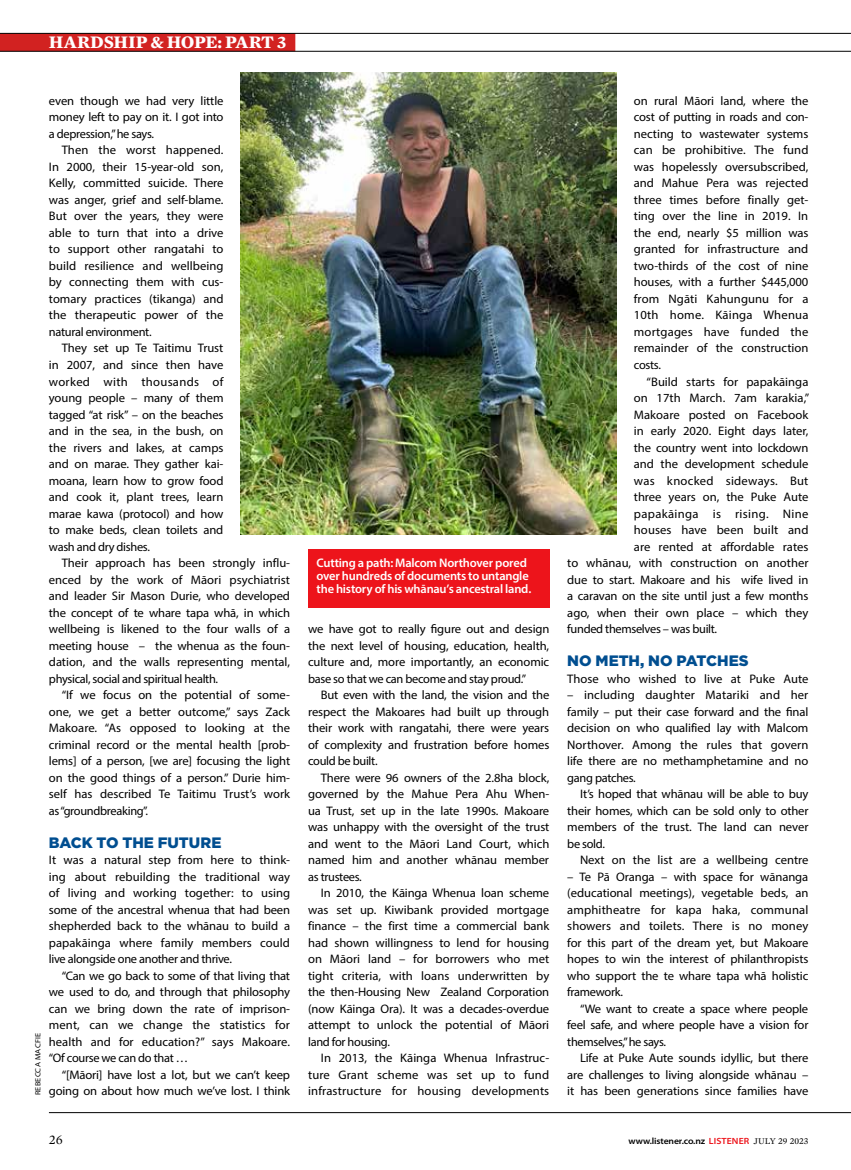
<style>
.page{position:relative;width:851px;height:1170px;background:#fff}
.page>*{position:absolute;margin:0;border:0;box-sizing:border-box;transform-origin:0 0}
.t1{font:700 18px "Mercury Text G1";letter-spacing:-.02em;color:#fff}
.t2{font:900 15.15px "Gotham";color:#004e90}
.t3{font:13.5px "Mercury Text G1";color:#000}
.t4{font:600 12.45px/12.8px "Myriad Pro";letter-spacing:-.015em;color:#fff}
.t5{font:12.3px/16.5px "Myriad Pro";letter-spacing:-.01em;color:#000;text-align:justify}
.t6{font:12.3px "Myriad Pro";letter-spacing:.025em;color:#000}
.t7{font:12.3px "Myriad Pro";letter-spacing:.02em;color:#000}
.t8{font:12.3px "Myriad Pro";letter-spacing:.01em;color:#000}
.t9{font:600 semi-expanded 9px "Myriad Pro";letter-spacing:-.005em;color:#000}
.t10{font:semi-expanded 7.5px "Myriad Pro";letter-spacing:.03em;color:#000}
.s1{color:#ed141b}
.s2{font-family:"Mercury Text G1";font-weight:400;font-stretch:normal}
</style>
<div class="page">
<hr style="left:49px;top:1112px;width:801px;height:1px;background:#000">
<div style="left:0;top:33px;width:295px;height:18px;background:#d22221"></div>
<hr style="left:0;top:33px;width:850px;height:1px;background:#000">
<hr style="left:0;top:51px;width:850px;height:1px;background:#000">
<img style="left:240px;top:72px;width:376px;height:462px">
<div style="left:308px;top:549px;width:241px;height:58px;background:#ed141b"></div>
<h1 class="t1" style="left:49px;top:28px;width:239px">HARDSHIP &amp; HOPE: PART 3</h1>
<p class="t10" style="left:34px;top:1095px;width:64px;rotate:-90deg">REBECCA MACFIE</p>
<p class="t5" style="left:49px;top:92px;width:176px">even though we had very little money left to pay on it. I got into a depression,” he says.</p>
<p class="t5" style="left:49px;top:142px;width:176px;text-indent:13px">Then the worst happened.<br>In 2000, their 15-year-old son, Kelly, committed suicide. There was anger, grief and self-blame.<br>But over the years, they were able to turn that into a drive to support other rangatahi to build resilience and wellbeing by connecting them with cus&shy;tomary practices (tikanga) and the therapeutic power of the natural environment.</p>
<p class="t5" style="left:49px;top:340px;width:176px;text-indent:13px">They set up Te Taitimu Trust in 2007, and since then have worked with thousands of young people – many of them tagged “at risk” – on the beaches and in the sea, in the bush, on the rivers and lakes, at camps and on marae. They gather kai&shy;moana, learn how to grow food and cook it, plant trees, learn marae kawa (protocol) and how to make beds, clean toilets and wash and dry dishes.</p>
<p class="t5" style="left:49px;top:554px;width:243px;text-indent:13px">Their approach has been strongly influ&shy;enced by the work of Māori psychiatrist and leader Sir Mason Durie, who developed the concept of te whare tapa whā, in which wellbeing is likened to the four walls of a meeting house – the whenua as the foun&shy;dation, and the walls representing mental, physical, social and spiritual health.</p>
<p class="t5" style="left:49px;top:686px;width:243px;text-indent:13px">“If we focus on the potential of some&shy;one, we get a better outcome,” says Zack Makoare. “As opposed to looking at the criminal record or the mental health [prob&shy;lems] of a person, [we are] focusing the light on the good things of a person.” Durie him&shy;self has described Te Taitimu Trust’s work as “groundbreaking”.</p>
<p class="t2" style="left:49px;top:831px;width:174px">BACK TO THE FUTURE</p>
<p class="t5" style="left:49px;top:851px;width:243px">It was a natural step from here to think&shy;ing about rebuilding the traditional way of living and working together: to using some of the ancestral whenua that had been shepherded back to the whānau to build a papakāinga where family members could live alongside one another and thrive.</p>
<p class="t5" style="left:49px;top:967px;width:243px;text-indent:13px">“Can we go back to some of that living that we used to do, and through that philosophy can we bring down the rate of imprison&shy;ment, can we change the statistics for health and for education?” says Makoare. “Of course we can do that …</p>
<p class="t5" style="left:49px;top:1066px;width:243px;text-align:right">“[Māori] have lost a lot, but we can’t keep going on about how much we’ve lost. I think</p>
<p class="t4" style="left:316px;top:556px;width:216px">Cutting a path: Malcom Northover pored over hundreds of documents to untangle the history of his whānau’s ancestral land.</p>
<p class="t5" style="left:308px;top:620px;width:243px">we have got to really figure out and design the next level of housing, education, health, culture and, more importantly, an economic base so that we can become and stay proud.”</p>
<p class="t5" style="left:308px;top:686px;width:243px;text-indent:13px">But even with the land, the vision and the respect the Makoares had built up through their work with rangatahi, there were years of complexity and frustration before homes could be built.</p>
<p class="t5" style="left:308px;top:769px;width:243px;text-indent:13px">There were 96 owners of the 2.8ha block, governed by the Mahue Pera Ahu When&shy;ua Trust, set up in the late 1990s. Makoare was unhappy with the oversight of the trust and went to the Māori Land Court, which named him and another whānau member as trustees.</p>
<p class="t5" style="left:308px;top:884px;width:243px;text-indent:13px">In 2010, the Kāinga Whenua loan scheme was set up. Kiwibank provided mortgage finance – the first time a commercial bank had shown willingness to lend for housing on Māori land – for borrowers who met tight criteria, with loans underwritten by the then-Housing New Zealand Corporation (now Kāinga Ora). It was a decades-overdue attempt to unlock the potential of Māori land for housing.</p>
<p class="t5" style="left:308px;top:1049px;width:243px;text-indent:13px">In 2013, the Kāinga Whenua Infrastruc&shy;ture Grant scheme was set up to fund infrastructure for housing developments</p>
<p class="t5" style="left:633px;top:92px;width:176px">on rural Māori land, where the cost of putting in roads and con&shy;necting to wastewater systems can be prohibitive. The fund was hopelessly oversubscribed, and Mahue Pera was rejected three times before finally get&shy;ting over the line in 2019. In the end, nearly $5 million was granted for infrastructure and two-thirds of the cost of nine houses, with a further $445,000 from Ngāti Kahungunu for a 10th home. Kāinga Whenua mortgages have funded the remainder of the construction costs.</p>
<p class="t5" style="left:646px;top:373px;width:163px">“Build starts for papakāinga</p>
<p class="t5" style="left:633px;top:389px;width:177px">on 17th March. 7am karakia,”</p>
<p class="t5" style="left:633px;top:406px;width:176px">Makoare posted on Facebook</p>
<p class="t5" style="left:633px;top:422px;width:176px">in early 2020. Eight days later,</p>
<p class="t5" style="left:633px;top:439px;width:176px">the country went into lockdown</p>
<p class="t5" style="left:633px;top:455px;width:176px">and the development schedule</p>
<p class="t7" style="left:633px;top:473px;width:176px">was knocked sideways. But</p>
<p class="t5" style="left:633px;top:488px;width:176px">three years on, the Puke Aute</p>
<p class="t6" style="left:633px;top:506px;width:176px">papakāinga is rising. Nine</p>
<p class="t8" style="left:633px;top:522px;width:176px">houses have been built and</p>
<p class="t5" style="left:633px;top:538px;width:176px">are rented at affordable rates</p>
<p class="t5" style="left:567px;top:554px;width:243px">to whānau, with construction on another</p>
<p class="t5" style="left:567px;top:571px;width:242px">due to start. Makoare and his wife lived in</p>
<p class="t5" style="left:567px;top:587px;width:242px">a caravan on the site until just a few months</p>
<p class="t5" style="left:567px;top:604px;width:242px">ago, when their own place – which they</p>
<p class="t5" style="left:567px;top:620px;width:151px">funded themselves – was built.</p>
<p class="t2" style="left:567px;top:650px;width:183px">NO METH, NO PATCHES</p>
<p class="t5" style="left:567px;top:670px;width:243px">Those who wished to live at Puke Aute</p>
<p class="t5" style="left:567px;top:686px;width:243px">– including daughter Matariki and her family – put their case forward and the final decision on who qualified lay with Malcom Northover. Among the rules that govern life there are no methamphetamine and no gang patches.</p>
<p class="t5" style="left:567px;top:785px;width:243px;text-indent:13px">It’s hoped that whānau will be able to buy their homes, which can be sold only to other members of the trust. The land can never be sold.</p>
<p class="t5" style="left:580px;top:851px;width:230px">Next on the list are a wellbeing centre</p>
<p class="t5" style="left:567px;top:868px;width:243px">– Te Pā Oranga – with space for wānanga (educational meetings), vegetable beds, an amphitheatre for kapa haka, communal showers and toilets. There is no money for this part of the dream yet, but Makoare hopes to win the interest of philanthropists who support the te whare tapa whā holistic framework.</p>
<p class="t5" style="left:567px;top:1000px;width:243px;text-indent:13px">“We want to create a space where people feel safe, and where people have a vision for themselves,” he says.</p>
<p class="t5" style="left:567px;top:1049px;width:243px;text-align:right">Life at Puke Aute sounds idyllic, but there are challenges to living alongside whānau –</p>
<p class="t5" style="left:567px;top:1082px;width:242px">it has been generations since families have</p>
<p class="t3" style="left:49px;top:1130px;width:16px">26</p>
<p class="t9" style="left:628px;top:1136px;width:181px">www.listener.co.nz <span class="s1">LISTENER</span> <span class="s2">JULY 29 2023</span></p>
</div>
